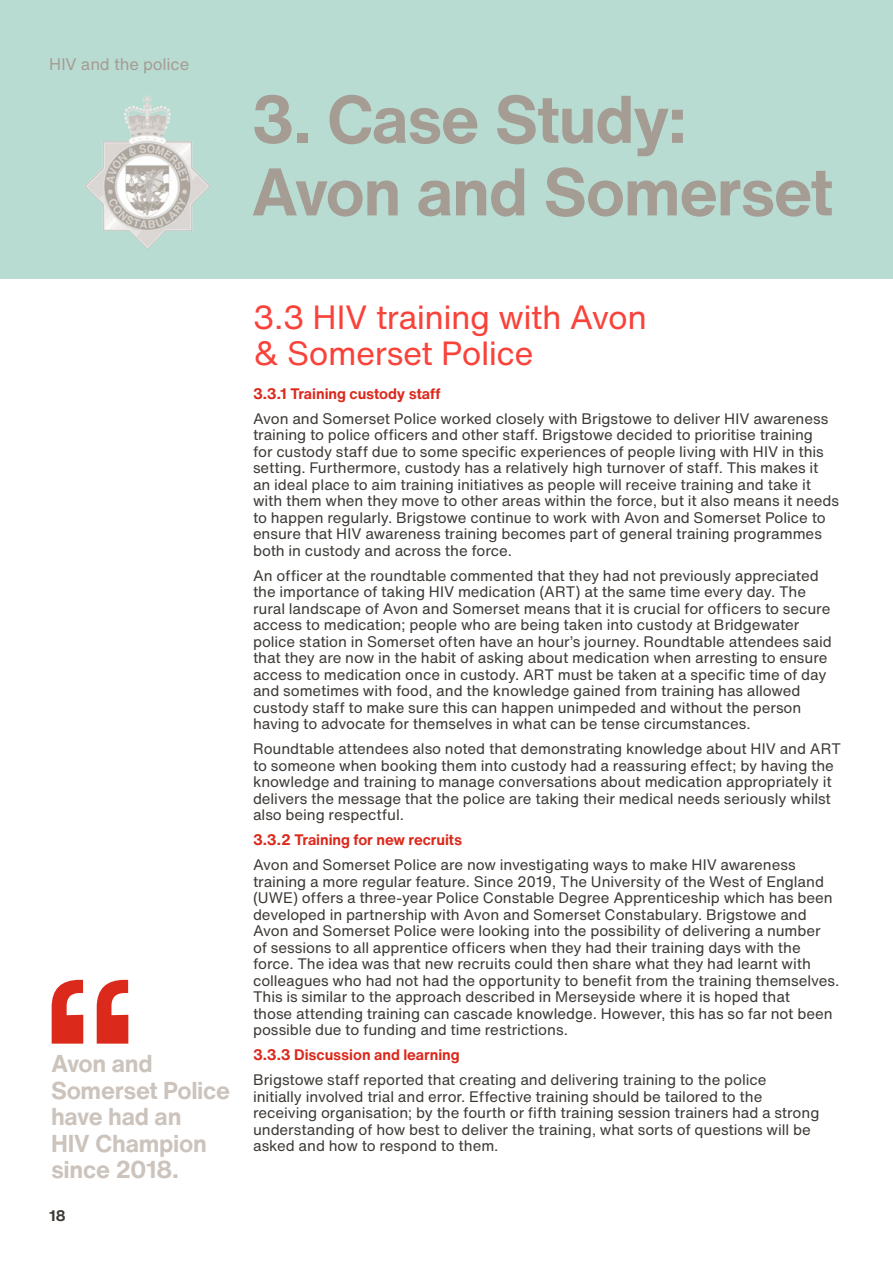
<style>
.page{position:relative;width:893px;height:1263px;background:#fff}
.page>*{position:absolute;margin:0;border:0;box-sizing:border-box;transform-origin:0 0}
.t1{font:500 231px "Helvetica Now Text";color:#db291c}
.Headline{font:700 66px/72.6px "Helvetica Now Text";letter-spacing:-.02em;color:#a59c94}
.Subheading{font:33px/36.3px "Helvetica Now Text";letter-spacing:-.015em;color:#f9423a}
.t2{font:700 24px/26.4px "Helvetica Now Text";letter-spacing:-.015em;color:#cbc3bc}
.t3{font:16.5px "Helvetica Now Text";letter-spacing:-.01em;color:#a59c94}
.Body{font:15px/16.5px "Helvetica Now Text";letter-spacing:-.005em;color:#3d3935}
.Body_Header{font:700 15px "Helvetica Now Text";letter-spacing:-.005em;color:#db291c}
.t4{font:700 15px "Helvetica Now Text";color:#3d3935}
</style>
<div class="page">
<div style="left:0;top:0;width:893px;height:279px;background:#b9dcd2"></div>
<img style="left:84px;top:95px;width:82px;height:154px">
<p class="t3" style="left:49px;top:51px;width:142px">HIV and the police</p>
<p class="Headline" style="left:251px;top:81px;width:583px">3. Case Study:<br>Avon and Somerset</p>
<p class="t1" style="left:42px;top:888px;width:96px">“</p>
<p class="t2" style="left:51px;top:1050px;width:181px">Avon and<br>Somerset Police have had an<br>HIV Champion</p>
<p class="t2" style="left:51px;top:1155px;width:129px">since 2018.</p>
<p class="t4" style="left:49px;top:1204px;width:18px">18</p>
<p class="Subheading" style="left:253px;top:298px;width:395px">3.3 HIV training with Avon &amp; Somerset Police</p>
<p class="Body_Header" style="left:253px;top:382px;width:189px">3.3.1 Training custody staff</p>
<p class="Body" style="left:253px;top:410px;width:587px">Avon and Somerset Police worked closely with Brigstowe to deliver HIV awareness training to police officers and other staff. Brigstowe decided to prioritise training<br>for custody staff due to some specific experiences of people living with HIV in this setting. Furthermore, custody has a relatively high turnover of staff. This makes it an ideal place to aim training initiatives as people will receive training and take it with them when they move to other areas within the force, but it also means it needs to happen regularly. Brigstowe continue to work with Avon and Somerset Police to ensure that HIV awareness training becomes part of general training programmes both in custody and across the force.</p>
<p class="Body" style="left:253px;top:567px;width:580px">An officer at the roundtable commented that they had not previously appreciated the importance of taking HIV medication (ART) at the same time every day. The rural landscape of Avon and Somerset means that it is crucial for officers to secure access to medication; people who are being taken into custody at Bridgewater police station in Somerset often have an hour’s journey. Roundtable attendees said that they are now in the habit of asking about medication when arresting to ensure access to medication once in custody. ART must be taken at a specific time of day and sometimes with food, and the knowledge gained from training has allowed custody staff to make sure this can happen unimpeded and without the person having to advocate for themselves in what can be tense circumstances.</p>
<p class="Body" style="left:253px;top:740px;width:589px">Roundtable attendees also noted that demonstrating knowledge about HIV and ART to someone when booking them into custody had a reassuring effect; by having the knowledge and training to manage conversations about medication appropriately it delivers the message that the police are taking their medical needs seriously whilst also being respectful.</p>
<p class="Body_Header" style="left:253px;top:829px;width:211px">3.3.2 Training for new recruits</p>
<p class="Body" style="left:253px;top:856px;width:588px">Avon and Somerset Police are now investigating ways to make HIV awareness training a more regular feature. Since 2019, The University of the West of England (UWE) offers a three-year Police Constable Degree Apprenticeship which has been developed in partnership with Avon and Somerset Constabulary. Brigstowe and Avon and Somerset Police were looking into the possibility of delivering a number<br>of sessions to all apprentice officers when they had their training days with the force. The idea was that new recruits could then share what they had learnt with colleagues who had not had the opportunity to benefit from the training themselves.<br>This is similar to the approach described in Merseyside where it is hoped that<br>those attending training can cascade knowledge. However, this has so far not been possible due to funding and time restrictions.</p>
<p class="Body_Header" style="left:253px;top:1044px;width:208px">3.3.3 Discussion and learning</p>
<p class="Body" style="left:253px;top:1071px;width:568px">Brigstowe staff reported that creating and delivering training to the police<br>initially involved trial and error. Effective training should be tailored to the receiving organisation; by the fourth or fifth training session trainers had a strong understanding of how best to deliver the training, what sorts of questions will be asked and how to respond to them.</p>
</div>
